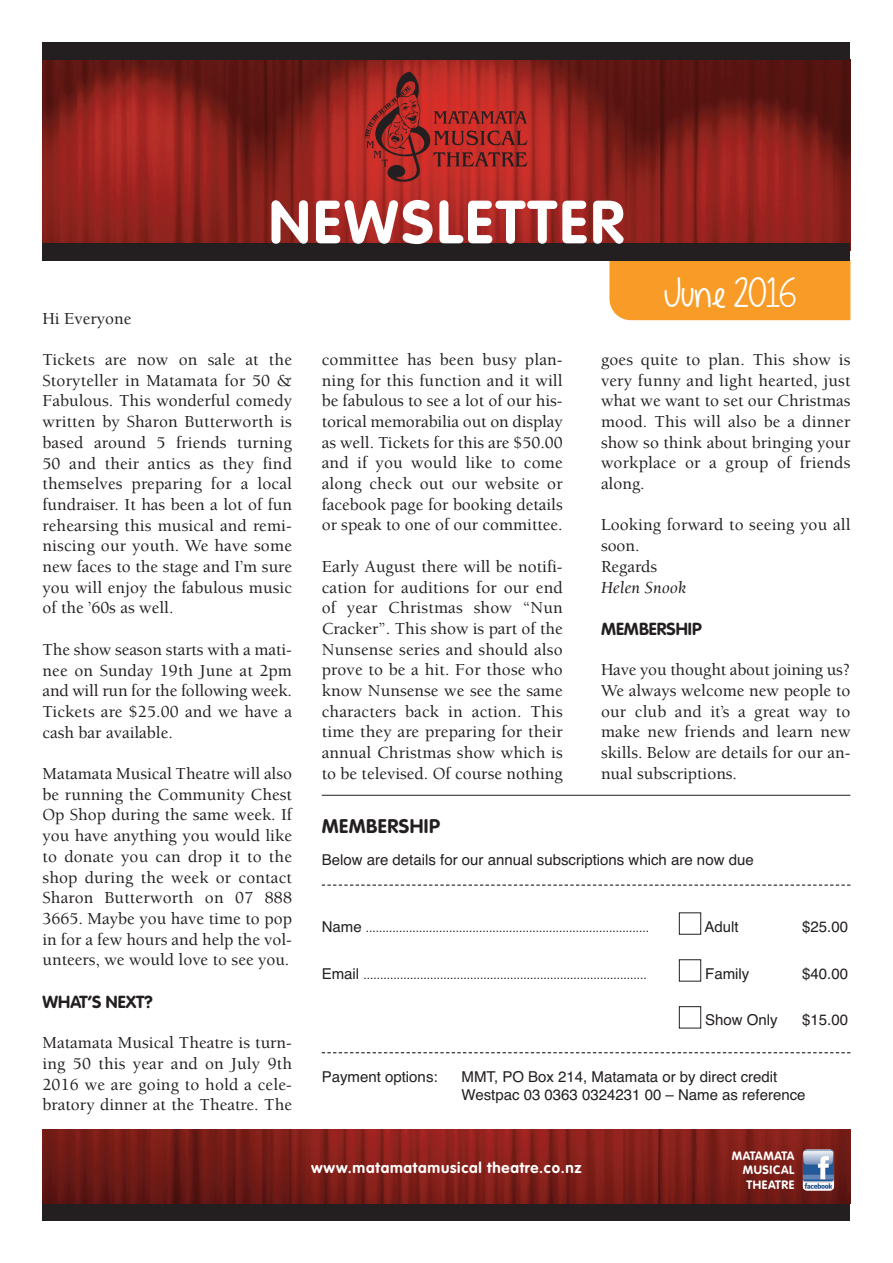
<style>
.page{position:relative;width:893px;height:1263px;background:#fff}
.page>*{position:absolute;margin:0;border:0;box-sizing:border-box;transform-origin:0 0}
.t1{font:700 60px "VAG Rounded";letter-spacing:.05em;color:#fff}
.t2{font:36px "KG Begin Again";letter-spacing:.01em;color:#fff}
.t3{font:700 19.5px "VAG Rounded";letter-spacing:.025em;color:#231f20}
.t4{font:500 17.25px/20.7px "Berkeley";color:#231f20;text-align:justify}
.t5{font:700 17.25px "VAG Rounded";color:#231f20}
.t6{font:italic 17.25px "Berkeley";color:#231f20}
.t7{font:15px/18px "Helvetica";color:#231f20}
.t8{font:700 15px "VAG Rounded";letter-spacing:.05em;color:#fff}
.t9{font:12px "Helvetica";color:#231f20}
.t10{font:700 12px/14.1px "VAG Rounded";letter-spacing:.05em;color:#fff;text-align:right}
.s1{font-size:15px}
</style>
<div class="page">
<img style="left:43px;top:60px;width:807px;height:183px">
<div style="left:609px;top:260px;width:241px;height:60px;background:#f89c27"></div>
<div style="left:43px;top:243px;width:807px;height:17px;background:#231f20"></div>
<img style="left:359px;top:66px;width:174px;height:119px">
<div style="left:43px;top:43px;width:807px;height:17px;background:#231f20"></div>
<div style="left:43px;top:1203px;width:807px;height:17px;background:#231f20"></div>
<img style="left:43px;top:1129px;width:807px;height:74px">
<svg style="left:803px;top:1149px;width:31px;height:42px"></svg>
<img style="left:803px;top:1149px;width:31px;height:39px">
<hr style="left:322px;top:795px;width:528px;height:1px;background:#231f20">
<div style="left:679px;top:912px;width:22px;height:23px;border:1px solid #231f20"></div>
<div style="left:679px;top:959px;width:22px;height:22px;border:1px solid #231f20"></div>
<div style="left:679px;top:1006px;width:22px;height:22px;border:1px solid #231f20"></div>
<svg style="left:322px;top:884px;width:528px;height:2px"></svg>
<svg style="left:322px;top:1052px;width:528px;height:1px"></svg>
<h1 class="t1" style="left:269px;top:197px;width:356px">NEWSLETTER</h1>
<h2 class="t2" style="left:664px;top:270px;width:134px">June 2016</h2>
<p class="t4" style="left:43px;top:309px;width:90px">Hi Everyone</p>
<p class="t4" style="left:43px;top:351px;width:251px">Tickets are now on sale at the Storyteller in Matamata for 50 &amp; Fabulous. This wonderful comedy written by Sharon Butterworth is based around 5 friends turning 50 and their antics as they find themselves preparing for a local fundraiser. It has been a lot of fun rehearsing this musical and remi&shy;niscing our youth. We have some new faces to the stage and I’m sure you will enjoy the fabulous music of the ’60s as well.</p>
<p class="t4" style="left:43px;top:640px;width:251px">The show season starts with a mati&shy;nee on Sunday 19th June at 2pm and will run for the following week.<br>Tickets are $25.00 and we have a cash bar available.</p>
<p class="t4" style="left:43px;top:765px;width:251px">Matamata Musical Theatre will also be running the Community Chest Op Shop during the same week. If you have anything you would like to donate you can drop it to the shop during the week or contact Sharon Butterworth on 07 888<br>3665. Maybe you have time to pop in for a few hours and help the vol&shy;unteers, we would love to see you.</p>
<p class="t5" style="left:43px;top:994px;width:112px">WHAT’S NEXT?</p>
<p class="t4" style="left:43px;top:1034px;width:251px">Matamata Musical Theatre is turn&shy;ing 50 this year and on July 9th 2016 we are going to hold a cele&shy;bratory dinner at the Theatre. The</p>
<p class="t4" style="left:322px;top:350px;width:242px">committee has been busy plan&shy;ning for this function and it will be fabulous to see a lot of our his&shy;torical memorabilia out on display as well. Tickets for this are $50.00 and if you would like to come along check out our website or facebook page for booking details or speak to one of our committee.</p>
<p class="t4" style="left:322px;top:557px;width:242px">Early August there will be notifi&shy;cation for auditions for our end of year Christmas show “Nun Cracker”. This show is part of the Nunsense series and should also prove to be a hit. For those who know Nunsense we see the same characters back in action. This time they are preparing for their annual Christmas show which is to be televised. Of course nothing</p>
<p class="t4" style="left:601px;top:350px;width:251px">goes quite to plan. This show is very funny and light hearted, just what we want to set our Christmas mood. This will also be a dinner show so think about bringing your workplace or a group of friends along.</p>
<p class="t4" style="left:601px;top:516px;width:251px;text-align:left">Looking forward to seeing you all soon.<br>Regards</p>
<p class="t6" style="left:601px;top:580px;width:87px">Helen Snook</p>
<p class="t5" style="left:601px;top:622px;width:102px">MEMBERSHIP</p>
<p class="t4" style="left:601px;top:661px;width:251px">Have you thought about joining us?<br>We always welcome new people to our club and it’s a great way to make new friends and learn new skills. Below are details for our an&shy;nual subscriptions.</p>
<p class="t3" style="left:322px;top:818px;width:120px">MEMBERSHIP</p>
<p class="t7" style="left:322px;top:851px;width:433px">Below are details for our annual subscriptions which are now due</p>
<p class="t9" style="left:322px;top:920px;width:329px"><span class="s1">Name</span> .....................................................................................</p>
<p class="t7" style="left:704px;top:917px;width:36px">Adult</p>
<p class="t7" style="left:802px;top:917px;width:47px">$25.00</p>
<p class="t9" style="left:322px;top:967px;width:327px"><span class="s1">Email</span> .....................................................................................</p>
<p class="t7" style="left:705px;top:964px;width:46px">Family</p>
<p class="t7" style="left:802px;top:964px;width:47px">$40.00</p>
<p class="t7" style="left:705px;top:1011px;width:74px">Show Only</p>
<p class="t7" style="left:802px;top:1011px;width:47px">$15.00</p>
<p class="t7" style="left:322px;top:1068px;width:117px">Payment options:</p>
<p class="t7" style="left:461px;top:1068px;width:346px">MMT, PO Box 214, Matamata or by direct credit<br>Westpac 03 0363 0324231 00 – Name as reference</p>
<p class="t8" style="left:311px;top:1162px;width:272px">www.matamatamusical theatre.co.nz</p>
<p class="t10" style="left:732px;top:1150px;width:64px">MATAMATA<br>MUSICAL<br>THEATRE</p>
</div>
